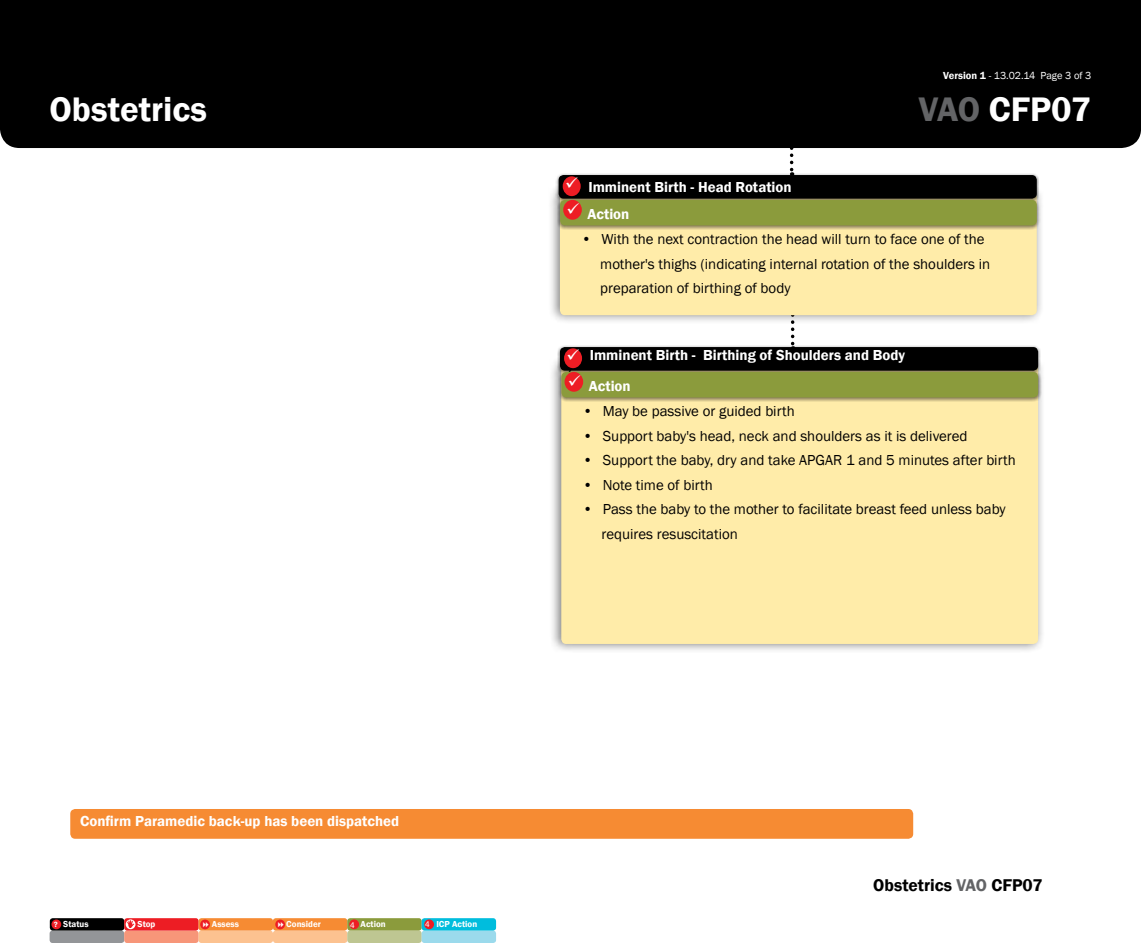
<style>
.page{position:relative;width:1141px;height:943px;background:#fff}
.page>*{position:absolute;margin:0;border:0;box-sizing:border-box;transform-origin:0 0}
.t1{font:600 35px "Franklin Gothic";color:#fff}
.t2{font:21px "Franklin Gothic";color:#000}
.t3{font:600 17.5px "Franklin Gothic";color:#000}
.t4{font:14.88px/24.5px "Franklin Gothic";color:#000}
.t5{font:600 14.88px "Franklin Gothic";color:#fff}
.t6{font:10.5px "Franklin Gothic";color:#fff}
.t7{font:600 8.92px "Franklin Gothic";color:#fff}
.t8{font:600 7.7px "Franklin Gothic";color:#fff}
.s1{font-weight:600}
.s2{color:#636466}
.s3{font-family:"Myriad Pro";font-weight:400;font-size:8.75px}
</style>
<div class="page">
<div style="left:0;top:124px;width:1141px;height:24px;background:#000"></div>
<div style="left:0;top:0;width:1141px;height:124px;background:#000"></div>
<div style="left:50px;top:930px;width:74px;height:13px;background:#939598;border-radius:3px"></div>
<div style="left:124px;top:930px;width:75px;height:13px;background:#f79679;border-radius:3px"></div>
<div style="left:199px;top:930px;width:74px;height:13px;background:#fcc290;border-radius:3px"></div>
<div style="left:273px;top:930px;width:74px;height:13px;background:#fcc290;border-radius:3px"></div>
<div style="left:347px;top:930px;width:75px;height:13px;background:#bec692;border-radius:3px"></div>
<div style="left:422px;top:930px;width:74px;height:13px;background:#9bdaec;border-radius:3px"></div>
<div style="left:50px;top:918px;width:74px;height:12px;background:#000;border-radius:3px"></div>
<div style="left:124px;top:918px;width:75px;height:12px;background:#ed1d24;border-radius:3px"></div>
<div style="left:199px;top:918px;width:74px;height:12px;background:#f68b33;border-radius:3px"></div>
<div style="left:273px;top:918px;width:74px;height:12px;background:#f68b33;border-radius:3px"></div>
<div style="left:347px;top:918px;width:75px;height:12px;background:#8b9b3c;border-radius:3px"></div>
<div style="left:422px;top:918px;width:74px;height:12px;background:#00bddd;border-radius:3px"></div>
<div style="left:51px;top:919px;width:10px;height:10px;background:#ed1d24;border-radius:50%"></div>
<div style="left:349px;top:919px;width:10px;height:10px;background:#ed1d24;border-radius:50%"></div>
<svg style="left:200px;top:919px;width:10px;height:10px"></svg>
<svg style="left:126px;top:919px;width:9px;height:10px"></svg>
<svg style="left:127px;top:920px;width:7px;height:8px"></svg>
<svg style="left:275px;top:919px;width:10px;height:10px"></svg>
<div style="left:424px;top:919px;width:10px;height:10px;background:#ed1d24;border-radius:50%"></div>
<svg style="left:50px;top:942px;width:445px;height:1px"></svg>
<svg style="left:791px;top:327px;width:3px;height:18px"></svg>
<svg style="left:790px;top:124px;width:3px;height:49px"></svg>
<div style="left:548px;top:183px;width:496px;height:142px;background:#000;opacity:.5"></div>
<div style="left:560px;top:192px;width:477px;height:123px;background:#ffeca9;border-radius:5px"></div>
<div style="left:556px;top:173px;width:483px;height:30px;background:#000;opacity:.5"></div>
<div style="left:559px;top:175px;width:478px;height:24px;background:#000;border-radius:5px"></div>
<div style="left:563px;top:176px;width:18px;height:20px;background:#ed1d24;border-radius:50%"></div>
<div style="left:557px;top:198px;width:483px;height:32px;background:#000;opacity:.5"></div>
<div style="left:560px;top:200px;width:477px;height:25px;background:#8b9b3c;border-radius:5px"></div>
<div style="left:563px;top:200px;width:19px;height:20px;background:#ed1d24;border-radius:50%"></div>
<div style="left:550px;top:355px;width:495px;height:298px;background:#000;opacity:.5"></div>
<div style="left:561px;top:364px;width:477px;height:280px;background:#ffeca9;border-radius:5px"></div>
<div style="left:557px;top:345px;width:483px;height:30px;background:#000;opacity:.5"></div>
<div style="left:560px;top:347px;width:478px;height:23px;background:#000;border-radius:5px"></div>
<div style="left:564px;top:348px;width:18px;height:20px;background:#ed1d24;border-radius:50%"></div>
<div style="left:559px;top:370px;width:483px;height:32px;background:#000;opacity:.5"></div>
<div style="left:561px;top:372px;width:477px;height:25px;background:#8b9b3c;border-radius:5px"></div>
<div style="left:565px;top:372px;width:18px;height:20px;background:#ed1d24;border-radius:50%"></div>
<div style="left:70px;top:809px;width:843px;height:29px;background:#f68b33;border-radius:5px"></div>
<svg style="left:203px;top:921px;width:6px;height:5px"></svg>
<svg style="left:278px;top:921px;width:6px;height:5px"></svg>
<p class="t6" style="left:943px;top:69px;width:150px"><span class="s1">Version 1</span> - 13.02.14 Page 3 of 3</p>
<h1 class="t1" style="left:50px;top:88px;width:159px">Obstetrics</h1>
<h1 class="t1" style="left:919px;top:88px;width:174px"><span class="s2">VAO</span> CFP07</h1>
<p class="t5" style="left:565px;top:177px;width:228px">✓ Imminent Birth - Head Rotation</p>
<p class="t5" style="left:566px;top:204px;width:64px">✓ Action</p>
<p class="t4" style="left:600px;top:227px;width:392px;text-indent:-19px">• With the next contraction the head will turn to face one of the mother's thighs (indicating internal rotation of the shoulders in preparation of birthing of body</p>
<p class="t5" style="left:566px;top:346px;width:340px">✓ Imminent Birth - Birthing of Shoulders and Body</p>
<h2 class="t2" style="left:565px;top:359px;width:11px">/</h2>
<p class="t5" style="left:568px;top:376px;width:64px">✓ Action</p>
<p class="t4" style="left:583px;top:399px;width:213px">• May be passive or guided birth</p>
<p class="t4" style="left:583px;top:424px;width:386px">• Support baby's head, neck and shoulders as it is delivered</p>
<p class="t4" style="left:583px;top:448px;width:434px">• Support the baby, dry and take APGAR 1 and 5 minutes after birth</p>
<p class="t4" style="left:583px;top:473px;width:131px">• Note time of birth</p>
<p class="t4" style="left:602px;top:497px;width:405px;text-indent:-19px">• Pass the baby to the mother to facilitate breast feed unless baby requires resuscitation</p>
<p class="t5" style="left:80px;top:811px;width:321px">Confirm Paramedic back-up has been dispatched</p>
<p class="t7" style="left:63px;top:919px;width:27px">Status</p>
<p class="t7" style="left:138px;top:919px;width:19px">Stop</p>
<p class="t7" style="left:212px;top:919px;width:29px">Assess</p>
<p class="t7" style="left:286px;top:919px;width:36px">Consider</p>
<p class="t7" style="left:350px;top:919px;width:37px"><span class="s3">4</span> Action</p>
<p class="t7" style="left:425px;top:919px;width:54px"><span class="s3">4</span> ICP Action</p>
<p class="t8" style="left:54px;top:919px;width:5px">?</p>
<p class="t3" style="left:873px;top:874px;width:171px">Obstetrics <span class="s2">VAO</span> CFP07</p>
</div>
